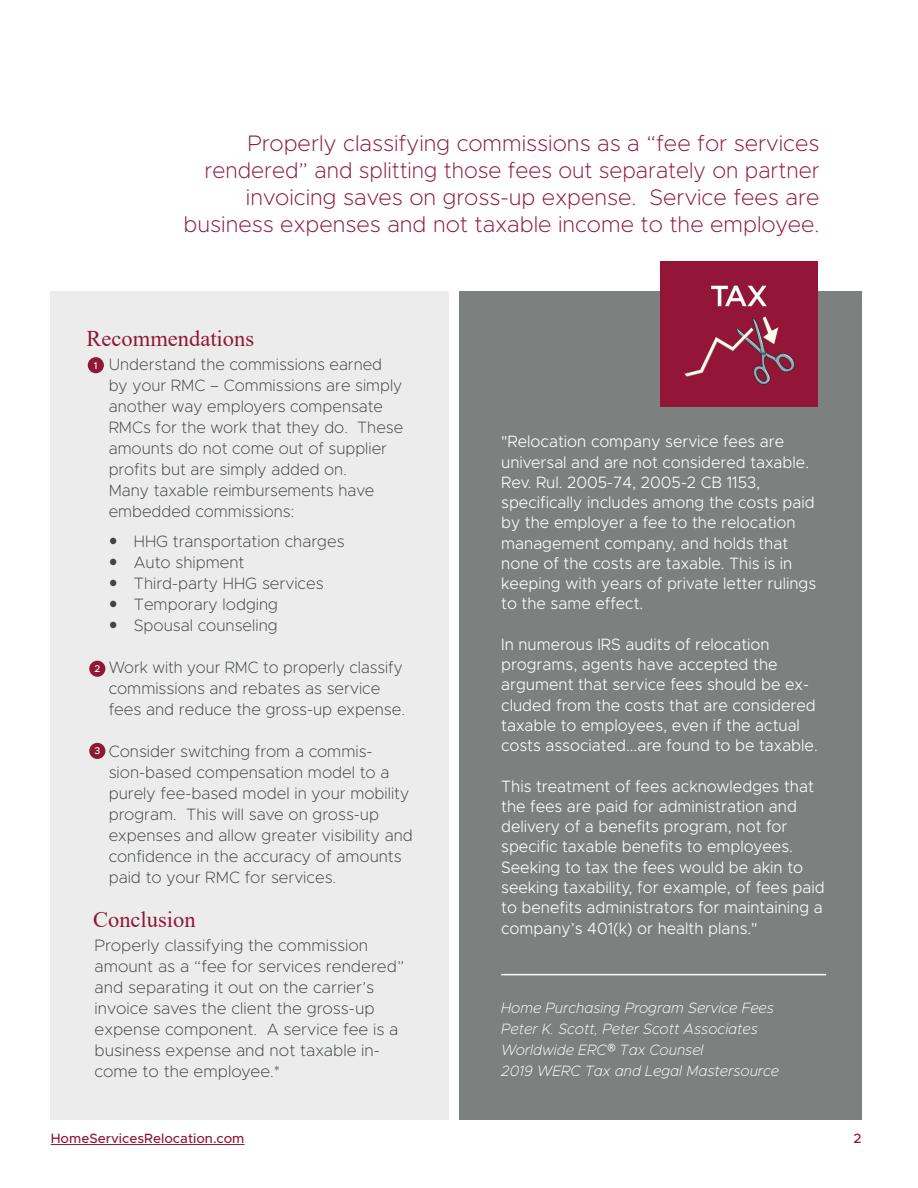
<style>
.page{position:relative;width:918px;height:1188px;background:#fff}
.page>*{position:absolute;margin:0;border:0;box-sizing:border-box;transform-origin:0 0}
.t1{font:200 22.5px/27px "Metropolis";color:#8f1838;text-align:right}
.t2{font:22.5px "Times New Roman";color:#8f1838}
.t3{font:300 16.5px/20.2px "Metropolis";color:#fff;scale:.96 1}
.t4{font:200 16.5px/21px "Metropolis";color:#3f4643}
.t5{font:200 16.5px/21px "Metropolis";color:#3f4643;scale:.95 1}
.t6{font:italic 200 15px/21px "Metropolis";color:#fff}
.t7{font:500 13.5px "Metropolis";color:#8f1838}
.t8{font:500 9.9px "Metropolis";color:#fff}
</style>
<div class="page">
<div style="left:459px;top:292px;width:403px;height:828px;background:#7c817f"></div>
<div style="left:51px;top:292px;width:398px;height:828px;background:#ececec"></div>
<hr style="left:51px;top:1144px;width:194px;height:1px;background:#8f1838">
<div style="left:88px;top:357px;width:16px;height:16px;background:#8f1838;border-radius:50%"></div>
<div style="left:89px;top:661px;width:16px;height:16px;background:#8f1838;border-radius:50%"></div>
<div style="left:89px;top:743px;width:16px;height:16px;background:#8f1838;border-radius:50%"></div>
<img style="left:660px;top:262px;width:158px;height:144px">
<hr style="left:501px;top:974px;width:325px;height:1px;background:#fff">
<h1 class="t1" style="left:184px;top:130px;width:637px">Properly classifying commissions as a “fee for services rendered” and splitting those fees out separately on partner invoicing saves on gross-up expense. Service fees are business expenses and not taxable income to the employee.</h1>
<h1 class="t2" style="left:87px;top:323px;width:169px">Recommendations</h1>
<p class="t8" style="left:94px;top:360px;width:5px">1</p>
<p class="t8" style="left:94px;top:662px;width:7px">2</p>
<p class="t8" style="left:94px;top:744px;width:7px">3</p>
<p class="t4" style="left:109px;top:354px;width:296px">Understand the commissions earned by your RMC – Commissions are simply another way employers compensate RMCs for the work that they do. These amounts do not come out of supplier profits but are simply added on.<br>Many taxable reimbursements have embedded commissions:</p>
<p class="t4" style="left:134px;top:531px;width:212px">HHG transportation charges<br>Auto shipment<br>Third-party HHG services<br>Temporary lodging<br>Spousal counseling</p>
<p class="t5" style="left:109px;top:657px;width:313px">Work with your RMC to properly classify commissions and rebates as service fees and reduce the gross-up expense.</p>
<p class="t4" style="left:109px;top:741px;width:306px">Consider switching from a commis&shy;sion-based compensation model to a purely fee-based model in your mobility program. This will save on gross-up expenses and allow greater visibility and confidence in the accuracy of amounts paid to your RMC for services.</p>
<h1 class="t2" style="left:93px;top:903px;width:104px">Conclusion</h1>
<p class="t4" style="left:95px;top:935px;width:311px">Properly classifying the commission amount as a “fee for services rendered” and separating it out on the carrier’s invoice saves the client the gross-up expense component. A service fee is a business expense and not taxable in&shy;come to the employee.*</p>
<p class="t3" style="left:501px;top:431px;width:330px">"Relocation company service fees are universal and are not considered taxable.<br>Rev. Rul. 2005-74, 2005-2 CB 1153, specifically includes among the costs paid by the employer a fee to the relocation management company, and holds that none of the costs are taxable. This is in keeping with years of private letter rulings to the same effect.</p>
<p class="t3" style="left:501px;top:634px;width:331px">In numerous IRS audits of relocation programs, agents have accepted the argument that service fees should be ex&shy;cluded from the costs that are considered taxable to employees, even if the actual costs associated...are found to be taxable.</p>
<p class="t3" style="left:501px;top:776px;width:338px">This treatment of fees acknowledges that the fees are paid for administration and delivery of a benefits program, not for specific taxable benefits to employees.<br>Seeking to tax the fees would be akin to seeking taxability, for example, of fees paid to benefits administrators for maintaining a company’s 401(k) or health plans."</p>
<p class="t6" style="left:501px;top:997px;width:279px">Home Purchasing Program Service Fees Peter K. Scott, Peter Scott Associates Worldwide ERC<sup>®</sup> Tax Counsel<br>2019 WERC Tax and Legal Mastersource</p>
<p class="t7" style="left:51px;top:1130px;width:195px">HomeServicesRelocation.com</p>
<p class="t7" style="left:854px;top:1130px;width:10px">2</p>
</div>
